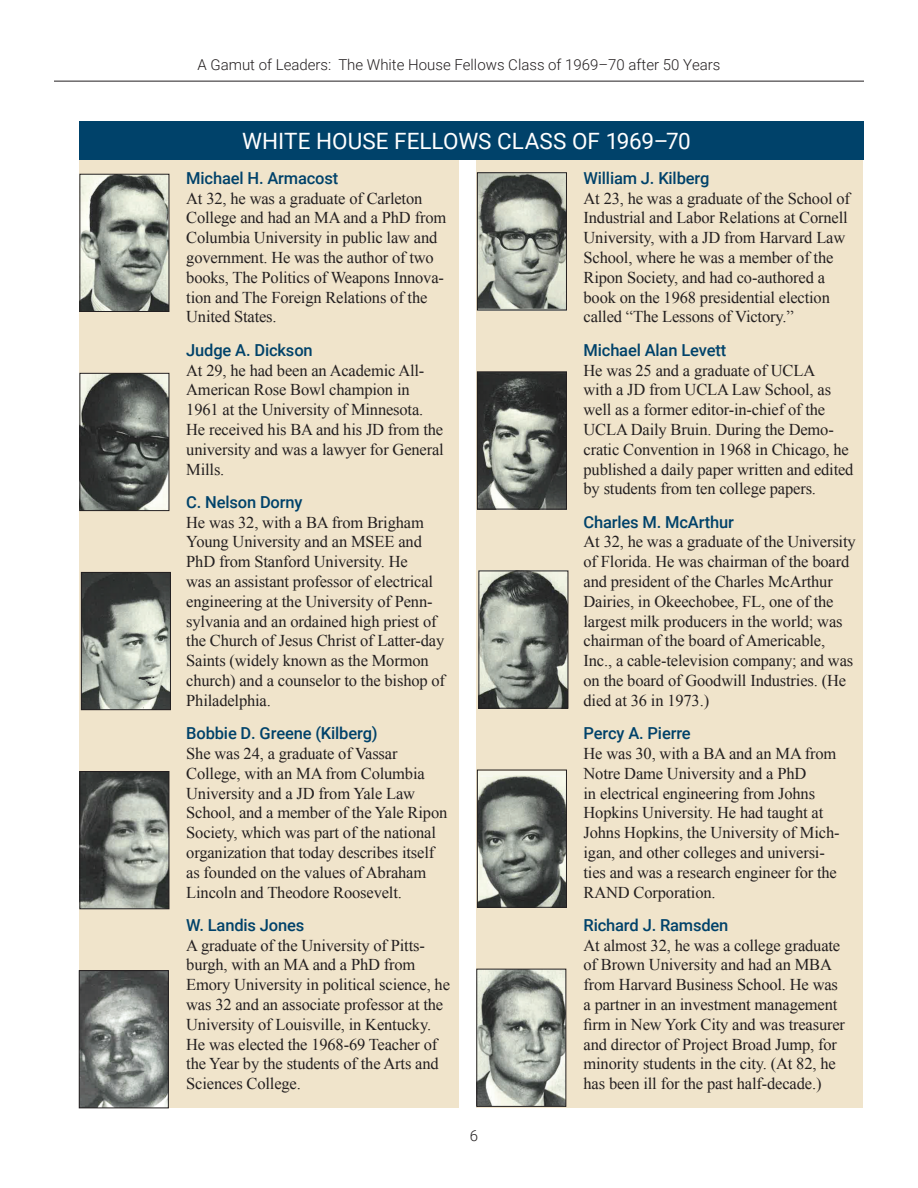
<style>
.page{position:relative;width:918px;height:1188px;background:#fff}
.page>*{position:absolute;margin:0;border:0;box-sizing:border-box;transform-origin:0 0}
.t1{font:22.5px "Roboto";color:#fff}
.t2{font:16.5px/19.8px "Times New Roman";letter-spacing:-.01em;color:#231f20}
.t3{font:500 16.5px "Roboto";letter-spacing:-.01em;color:#00426a}
.t4{font:300 15px "Roboto";color:#231f20}
</style>
<div class="page">
<hr style="left:54px;top:81px;width:810px;height:1px;background:#231f20">
<div style="left:476px;top:160px;width:386px;height:948px;background:#f0e4cb"></div>
<div style="left:79px;top:160px;width:380px;height:948px;background:#f0e4cb"></div>
<div style="left:79px;top:122px;width:785px;height:38px;background:#00426a"></div>
<img style="left:82px;top:176px;width:85px;height:134px">
<div style="left:80px;top:174px;width:89px;height:138px;border:1px solid #231f20"></div>
<img style="left:82px;top:375px;width:85px;height:134px">
<div style="left:80px;top:373px;width:89px;height:138px;border:1px solid #231f20"></div>
<img style="left:83px;top:574px;width:86px;height:134px">
<div style="left:81px;top:572px;width:90px;height:138px;border:1px solid #231f20"></div>
<img style="left:82px;top:773px;width:85px;height:134px">
<div style="left:80px;top:771px;width:89px;height:138px;border:1px solid #231f20"></div>
<img style="left:81px;top:972px;width:86px;height:134px">
<div style="left:79px;top:970px;width:90px;height:138px;border:1px solid #231f20"></div>
<img style="left:479px;top:175px;width:86px;height:133px">
<div style="left:477px;top:173px;width:90px;height:137px;border:1px solid #231f20"></div>
<img style="left:479px;top:374px;width:86px;height:133px">
<div style="left:477px;top:372px;width:90px;height:137px;border:1px solid #231f20"></div>
<img style="left:481px;top:573px;width:85px;height:133px">
<div style="left:479px;top:571px;width:89px;height:137px;border:1px solid #231f20"></div>
<img style="left:479px;top:772px;width:86px;height:133px">
<div style="left:477px;top:770px;width:90px;height:137px;border:1px solid #231f20"></div>
<img style="left:479px;top:971px;width:85px;height:134px">
<div style="left:477px;top:969px;width:89px;height:138px;border:1px solid #231f20"></div>
<p class="t4" style="left:197px;top:54px;width:525px">A Gamut of Leaders: The White House Fellows Class of 1969–70 after 50 Years</p>
<h1 class="t1" style="left:242px;top:126px;width:450px">WHITE HOUSE FELLOWS CLASS OF 1969–70</h1>
<p class="t3" style="left:186px;top:166px;width:154px">Michael H. Armacost</p>
<p class="t2" style="left:186px;top:188px;width:262px">At 32, he was a graduate of Carleton College and had an MA and a PhD from Columbia University in public law and government. He was the author of two books, The Politics of Weapons Innova&shy;tion and The Foreign Relations of the United States.</p>
<p class="t3" style="left:186px;top:338px;width:128px">Judge A. Dickson</p>
<p class="t2" style="left:186px;top:360px;width:259px">At 29, he had been an Academic All-<br>American Rose Bowl champion in<br>1961 at the University of Minnesota.<br>He received his BA and his JD from the university and was a lawyer for General<br>Mills.</p>
<p class="t3" style="left:186px;top:490px;width:118px">C. Nelson Dorny</p>
<p class="t2" style="left:186px;top:512px;width:260px">He was 32, with a BA from Brigham Young University and an MSEE and PhD from Stanford University. He<br>was an assistant professor of electrical engineering at the University of Penn&shy;sylvania and an ordained high priest of the Church of Jesus Christ of Latter-day Saints (widely known as the Mormon church) and a counselor to the bishop of Philadelphia.</p>
<p class="t3" style="left:186px;top:722px;width:193px">Bobbie D. Greene (Kilberg)</p>
<p class="t2" style="left:186px;top:743px;width:263px">She was 24, a graduate of Vassar College, with an MA from Columbia University and a JD from Yale Law School, and a member of the Yale Ripon Society, which was part of the national organization that today describes itself as founded on the values of Abraham Lincoln and Theodore Roosevelt.</p>
<p class="t3" style="left:186px;top:913px;width:120px">W. Landis Jones</p>
<p class="t2" style="left:186px;top:935px;width:265px">A graduate of the University of Pitts&shy;burgh, with an MA and a PhD from Emory University in political science, he was 32 and an associate professor at the University of Louisville, in Kentucky.<br>He was elected the 1968-69 Teacher of the Year by the students of the Arts and Sciences College.</p>
<p class="t4" style="left:470px;top:1125px;width:10px">6</p>
<p class="t3" style="left:584px;top:166px;width:127px">William J. Kilberg</p>
<p class="t2" style="left:584px;top:188px;width:268px">At 23, he was a graduate of the School of Industrial and Labor Relations at Cornell University, with a JD from Harvard Law School, where he was a member of the Ripon Society, and had co-authored a book on the 1968 presidential election called “The Lessons of Victory.”</p>
<p class="t3" style="left:584px;top:338px;width:144px">Michael Alan Levett</p>
<p class="t2" style="left:584px;top:360px;width:272px">He was 25 and a graduate of UCLA<br>with a JD from UCLA Law School, as well as a former editor-in-chief of the UCLA Daily Bruin. During the Demo&shy;cratic Convention in 1968 in Chicago, he published a daily paper written and edited by students from ten college papers.</p>
<p class="t3" style="left:584px;top:510px;width:152px">Charles M. McArthur</p>
<p class="t2" style="left:584px;top:532px;width:274px">At 32, he was a graduate of the University of Florida. He was chairman of the board and president of the Charles McArthur Dairies, in Okeechobee, FL, one of the largest milk producers in the world; was chairman of the board of Americable, Inc., a cable-television company; and was on the board of Goodwill Industries. (He died at 36 in 1973.)</p>
<p class="t3" style="left:584px;top:722px;width:109px">Percy A. Pierre</p>
<p class="t2" style="left:584px;top:743px;width:258px">He was 30, with a BA and an MA from Notre Dame University and a PhD<br>in electrical engineering from Johns Hopkins University. He had taught at Johns Hopkins, the University of Mich&shy;igan, and other colleges and universi&shy;ties and was a research engineer for the RAND Corporation.</p>
<p class="t3" style="left:584px;top:913px;width:146px">Richard J. Ramsden</p>
<p class="t2" style="left:584px;top:935px;width:263px">At almost 32, he was a college graduate of Brown University and had an MBA from Harvard Business School. He was a partner in an investment management firm in New York City and was treasurer and director of Project Broad Jump, for minority students in the city. (At 82, he has been ill for the past half-decade.)</p>
</div>
